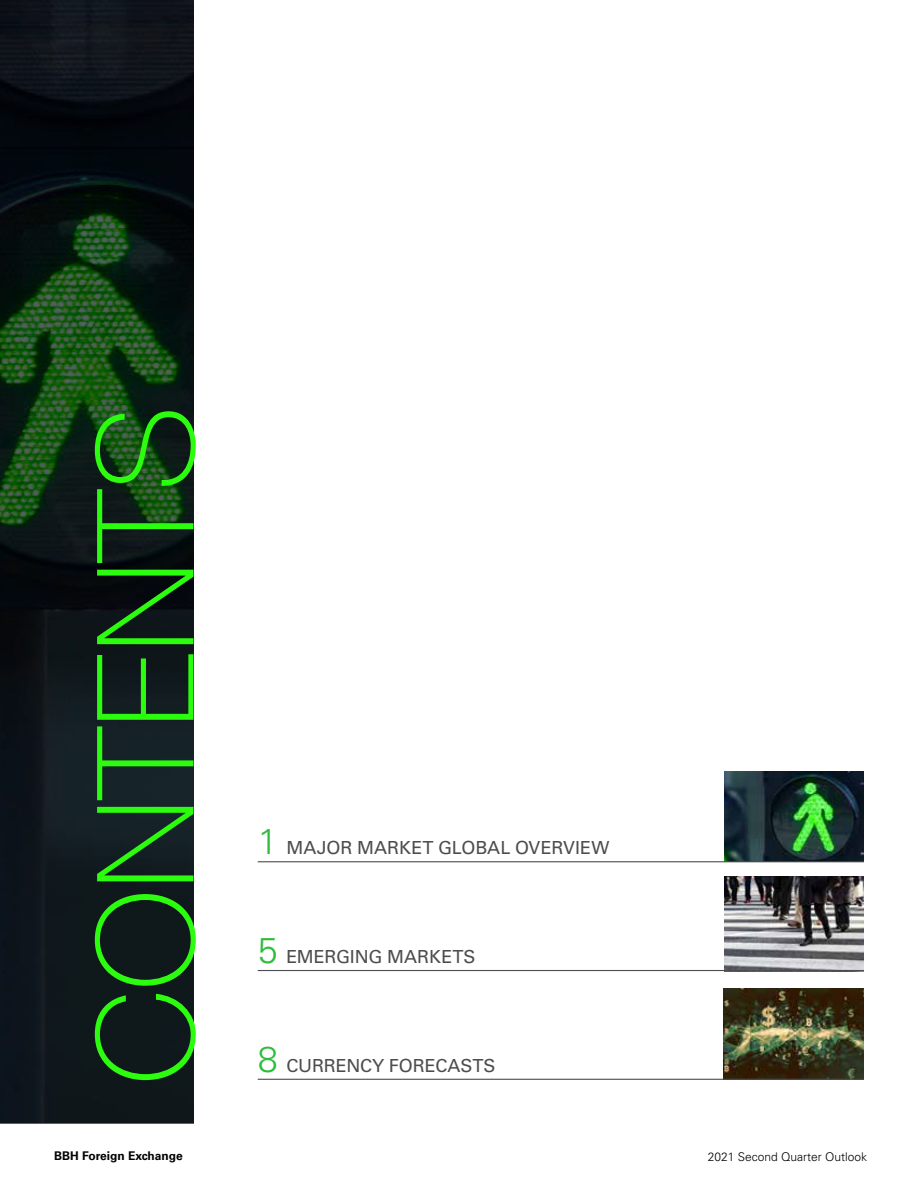
<style>
.page{position:relative;width:918px;height:1188px;background:#fff}
.page>*{position:absolute;margin:0;border:0;box-sizing:border-box;transform-origin:0 0}
.t1{font:100 135px "Helvetica Neue";color:#2cfd0e}
.TOC_Head{font:18px "Univers";letter-spacing:-.005em;color:#4d4d4f}
.t2{font:300 12px "Univers";color:#000}
.t3{font:700 12px "Univers";color:#000}
.s1{font-weight:300;font-size:36px;color:#2ebd3b}
</style>
<div class="page">
<img style="left:724px;top:876px;width:140px;height:94px">
<img style="left:724px;top:771px;width:140px;height:90px">
<img style="left:724px;top:989px;width:139px;height:90px">
<hr style="left:258px;top:861px;width:606px;height:1px;background:#4d4d4f">
<hr style="left:258px;top:970px;width:606px;height:1px;background:#4d4d4f">
<hr style="left:258px;top:1079px;width:606px;height:1px;background:#4d4d4f">
<svg style="left:0;top:0;width:194px;height:1123px;fill:#0e181a"></svg>
<h1 class="t1" style="left:68px;top:1085px;width:680px;rotate:-90deg">CONTENTS</h1>
<p class="TOC_Head" style="left:258px;top:837px;width:353px"><span class="s1">1</span> MAJOR MARKET GLOBAL OVERVIEW</p>
<p class="TOC_Head" style="left:258px;top:946px;width:219px"><span class="s1">5</span> EMERGING MARKETS</p>
<p class="TOC_Head" style="left:258px;top:1055px;width:239px"><span class="s1">8</span> CURRENCY FORECASTS</p>
<p class="t3" style="left:54px;top:1149px;width:130px">BBH Foreign Exchange</p>
<p class="t2" style="left:708px;top:1149px;width:161px">2021 Second Quarter Outlook</p>
</div>
